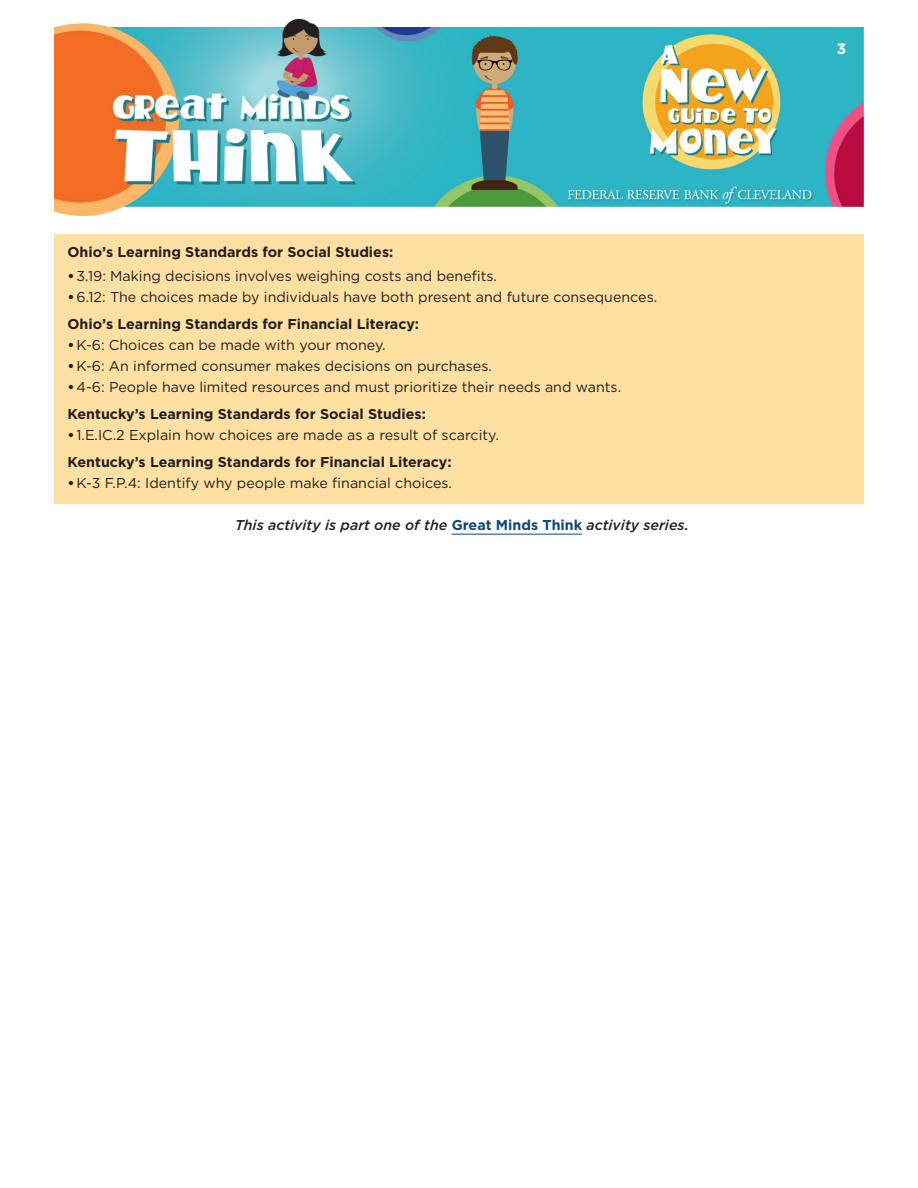
<style>
.page{position:relative;width:918px;height:1188px;background:#fff}
.page>*{position:absolute;margin:0;border:0;box-sizing:border-box;transform-origin:0 0}
.t1{font:700 15px "Gotham";color:#fff}
.t2{font:14.25px "Gotham";color:#231f20}
.t3{font:700 14.25px "Gotham";color:#231f20}
.t4{font:italic 500 14.25px "Gotham";color:#231f20}
.s1{font-weight:700}
.s2{font-weight:700;font-style:normal;color:#0f487d}
</style>
<div class="page">
<img style="left:54px;top:18px;width:810px;height:198px">
<div style="left:54px;top:234px;width:810px;height:270px;background:#fde0a2"></div>
<hr style="left:452px;top:534px;width:130px;height:1px;background:#0f487d">
<p class="t3" style="left:68px;top:243px;width:327px">Ohio’s Learning Standards for Social Studies:</p>
<p class="t2" style="left:68px;top:267px;width:431px"><span class="s1">•</span>3.19: Making decisions involves weighing costs and benefits.</p>
<p class="t2" style="left:68px;top:288px;width:591px"><span class="s1">•</span>6.12: The choices made by individuals have both present and future consequences.</p>
<p class="t3" style="left:68px;top:315px;width:353px">Ohio’s Learning Standards for Financial Literacy:</p>
<p class="t2" style="left:68px;top:336px;width:320px"><span class="s1">•</span>K-6: Choices can be made with your money.</p>
<p class="t2" style="left:68px;top:357px;width:426px"><span class="s1">•</span>K-6: An informed consumer makes decisions on purchases.</p>
<p class="t2" style="left:68px;top:378px;width:555px"><span class="s1">•</span>4-6: People have limited resources and must prioritize their needs and wants.</p>
<p class="t3" style="left:68px;top:405px;width:360px">Kentucky’s Learning Standards for Social Studies:</p>
<p class="t2" style="left:68px;top:426px;width:433px"><span class="s1">•</span> 1.E.IC.2 Explain how choices are made as a result of scarcity.</p>
<p class="t3" style="left:68px;top:453px;width:386px">Kentucky’s Learning Standards for Financial Literacy:</p>
<p class="t2" style="left:68px;top:474px;width:386px"><span class="s1">•</span>K-3 F.P.4: Identify why people make financial choices.</p>
<p class="t4" style="left:235px;top:516px;width:455px">This activity is part one of the <span class="s2">Great Minds Think</span> activity series.</p>
<p class="t1" style="left:837px;top:39px;width:11px">3</p>
</div>
